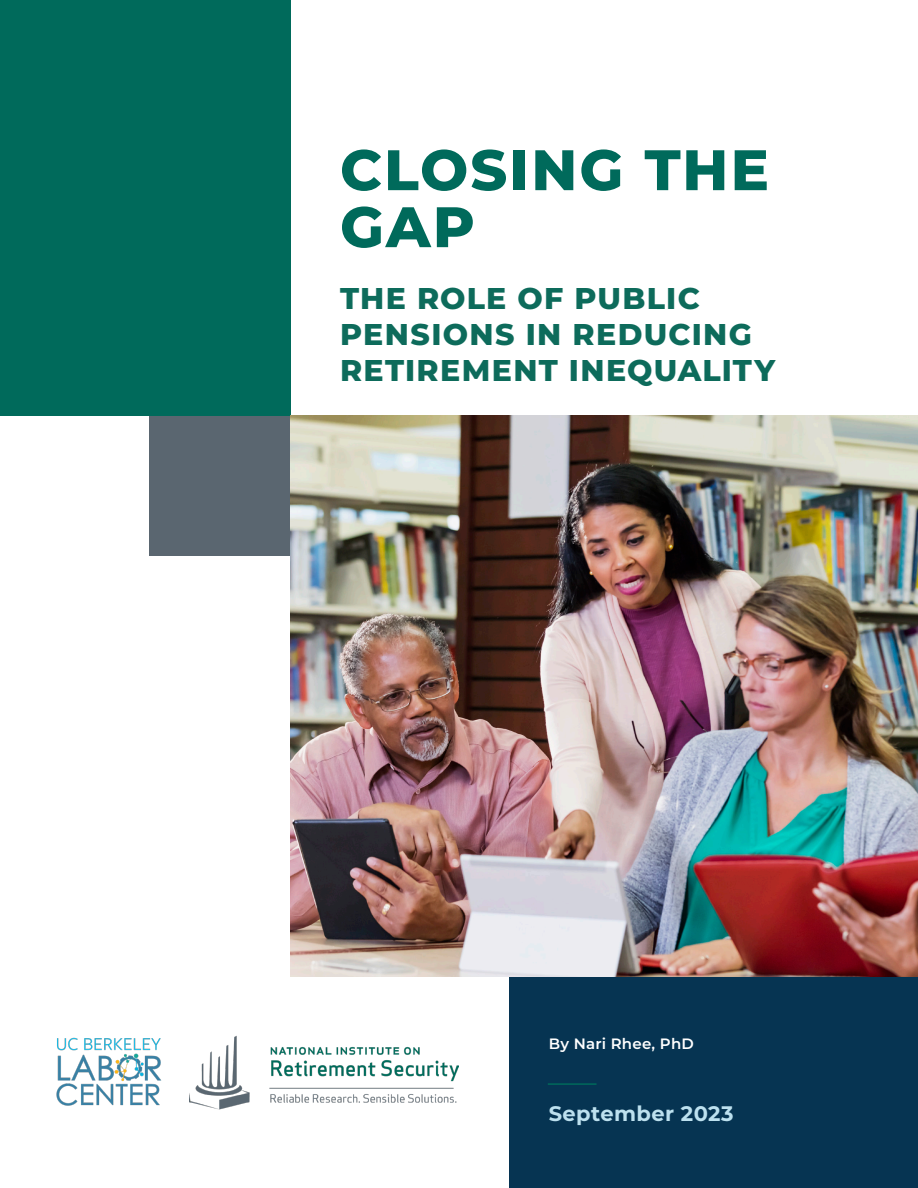
<style>
.page{position:relative;width:918px;height:1188px;background:#fff}
.page>*{position:absolute;margin:0;border:0;box-sizing:border-box;transform-origin:0 0}
.t1{font:800 57px/57px "Montserrat";letter-spacing:.035em;color:#006a5b}
.t2{font:800 30px/36px "Montserrat";letter-spacing:.045em;color:#0d6b5b}
.t3{font:700 21px "Montserrat";letter-spacing:.02em;color:#bde1ef}
.t4{font:600 15px "Montserrat";letter-spacing:.015em;color:#fff}
</style>
<div class="page">
<div style="left:150px;top:414px;width:141px;height:141px;background:#5a6670"></div>
<div style="left:0;top:0;width:291px;height:415px;background:#006a5b"></div>
<div style="left:509px;top:976px;width:409px;height:212px;background:#063452"></div>
<img style="left:291px;top:415px;width:627px;height:561px">
<hr style="left:548px;top:1083px;width:49px;height:2px;background:#006a5b">
<img style="left:189px;top:1035px;width:270px;height:75px">
<img style="left:56px;top:1037px;width:106px;height:69px">
<p class="t1" style="left:340px;top:138px;width:430px">CLOSING THE<br>GAP</p>
<p class="t2" style="left:340px;top:278px;width:437px">THE ROLE OF PUBLIC<br>PENSIONS IN REDUCING<br>RETIREMENT INEQUALITY</p>
<p class="t4" style="left:549px;top:1033px;width:147px">By Nari Rhee, PhD</p>
<p class="t3" style="left:549px;top:1099px;width:186px">September 2023</p>
</div>
